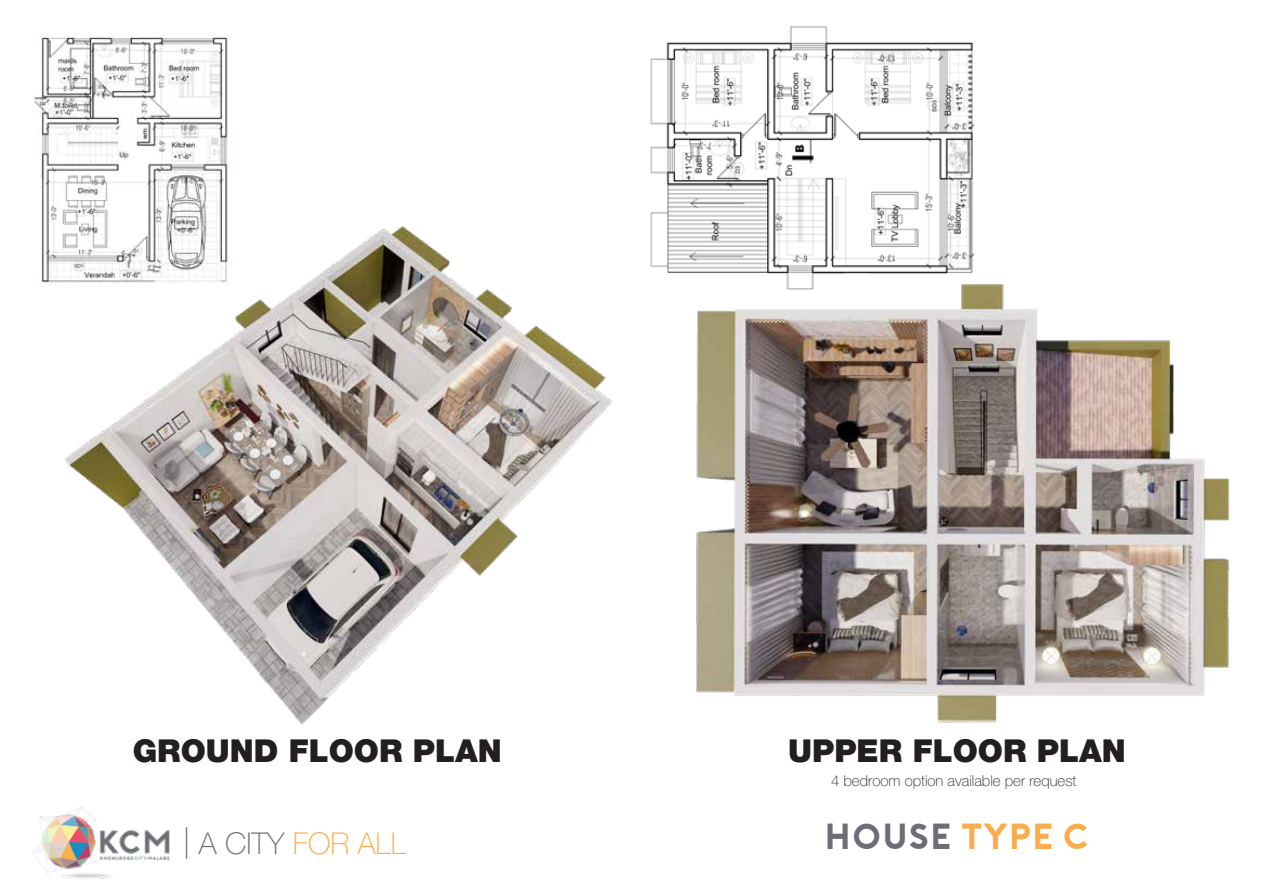
<style>
.page{position:relative;width:1263px;height:893px;background:#fff}
.page>*{position:absolute;margin:0;border:0;box-sizing:border-box;transform-origin:0 0}
.t1{font:36.15px "Porter Bold DEMO";color:#6b6f75}
.t2{font:900 31.65px "Helvetica Neue";color:#231f20}
.t3{font:100 30.15px "Helvetica Neue";color:#faad4d}
.t4{font:100 15px "Helvetica Neue";color:#231f20}
.s1{font-size:31.65px;color:#6b6f75}
.s2{color:#6b6f75}
.s3{color:#faad4d}
</style>
<div class="page">
<img style="left:34px;top:34px;width:196px;height:249px">
<img style="left:651px;top:25px;width:324px;height:258px">
<img style="left:32px;top:806px;width:138px;height:74px">
<img style="left:696px;top:283px;width:534px;height:439px">
<img style="left:46px;top:221px;width:567px;height:504px">
<h2 class="t2" style="left:133px;top:732px;width:371px">GROUND FLOOR PLAN</h2>
<h2 class="t2" style="left:788px;top:732px;width:339px">UPPER FLOOR PLAN</h2>
<p class="t4" style="left:831px;top:772px;width:247px">4 bedroom option available per request</p>
<h3 class="t3" style="left:182px;top:820px;width:224px"><span class="s1">|</span> <span class="s2">A CITY</span> FOR ALL</h3>
<h3 class="t3" style="left:183px;top:826px;width:224px"><span class="s1">|</span> <span class="s2">A CITY</span> FOR ALL</h3>
<h1 class="t1" style="left:824px;top:818px;width:266px">HOUSE <span class="s3">TYPE C</span></h1>
</div>
